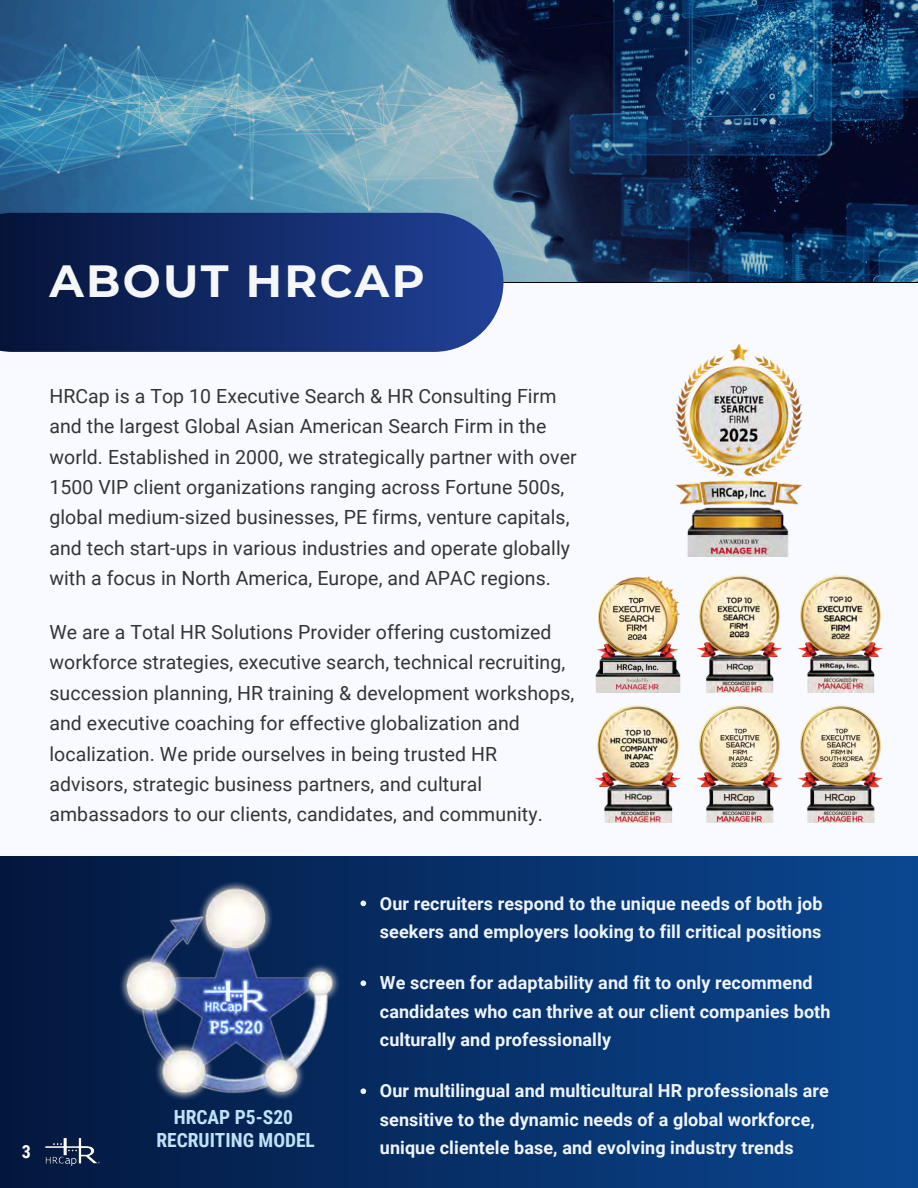
<style>
.page{position:relative;width:918px;height:1188px;background:#f8faff}
.page>*{position:absolute;margin:0;border:0;box-sizing:border-box;transform-origin:0 0}
.t1{font:700 45px "Montserrat";letter-spacing:.05em;color:#f5f6f8}
.t2{font:19.5px/30.3px "Roboto";letter-spacing:.005em;color:#353535}
.t3{font:700 19.5px/22.5px "Roboto Condensed";color:#bfe2f6;text-align:center}
.t4{font:700 18px/28px "Roboto";letter-spacing:.005em;color:#eff5ff}
.t5{font:700 18px "Roboto Condensed";color:#fff}
</style>
<div class="page">
<div style="left:0;top:856px;width:918px;height:332px;background:linear-gradient(to right,#03173d,#0b4891)"></div>
<img style="left:41px;top:1138px;width:61px;height:29px">
<img style="left:0;top:1px;width:918px;height:281px">
<svg style="left:0;top:213px;width:503px;height:139px;background:#172e6a"></svg>
<img style="left:119px;top:881px;width:233px;height:233px">
<svg style="left:361px;top:901px;width:5px;height:5px"></svg>
<svg style="left:361px;top:980px;width:5px;height:6px"></svg>
<svg style="left:361px;top:1088px;width:5px;height:6px"></svg>
<img style="left:697px;top:575px;width:85px;height:117px">
<img style="left:697px;top:705px;width:85px;height:117px">
<img style="left:595px;top:705px;width:86px;height:117px">
<img style="left:595px;top:576px;width:86px;height:116px">
<img style="left:798px;top:575px;width:85px;height:117px">
<img style="left:798px;top:705px;width:85px;height:117px">
<img style="left:675px;top:343px;width:128px;height:214px">
<p class="t1" style="left:49px;top:253px;width:377px">ABOUT HRCAP</p>
<p class="t2" style="left:49px;top:381px;width:529px">HRCap is a Top 10 Executive Search &amp; HR Consulting Firm and the largest Global Asian American Search Firm in the world. Established in 2000, we strategically partner with over 1500 VIP client organizations ranging across Fortune 500s, global medium-sized businesses, PE firms, venture capitals, and tech start-ups in various industries and operate globally with a focus in North America, Europe, and APAC regions.</p>
<h1 class="t2" style="left:49px;top:617px;width:526px">We are a Total HR Solutions Provider offering customized workforce strategies, executive search, technical recruiting, succession planning, HR training &amp; development workshops, and executive coaching for effective globalization and localization. We pride ourselves in being trusted HR advisors, strategic business partners, and cultural ambassadors to our clients, candidates, and community.</h1>
<p class="t5" style="left:22px;top:1141px;width:11px">3</p>
<p class="t3" style="left:156px;top:1106px;width:160px">HRCAP P5-S20<br>RECRUITING MODEL</p>
<p class="t4" style="left:380px;top:889px;width:444px">Our recruiters respond to the unique needs of both job seekers and employers looking to fill critical positions</p>
<p class="t4" style="left:380px;top:969px;width:452px">We screen for adaptability and fit to only recommend candidates who can thrive at our client companies both culturally and professionally</p>
<p class="t4" style="left:380px;top:1077px;width:451px">Our multilingual and multicultural HR professionals are sensitive to the dynamic needs of a global workforce, unique clientele base, and evolving industry trends</p>
</div>
